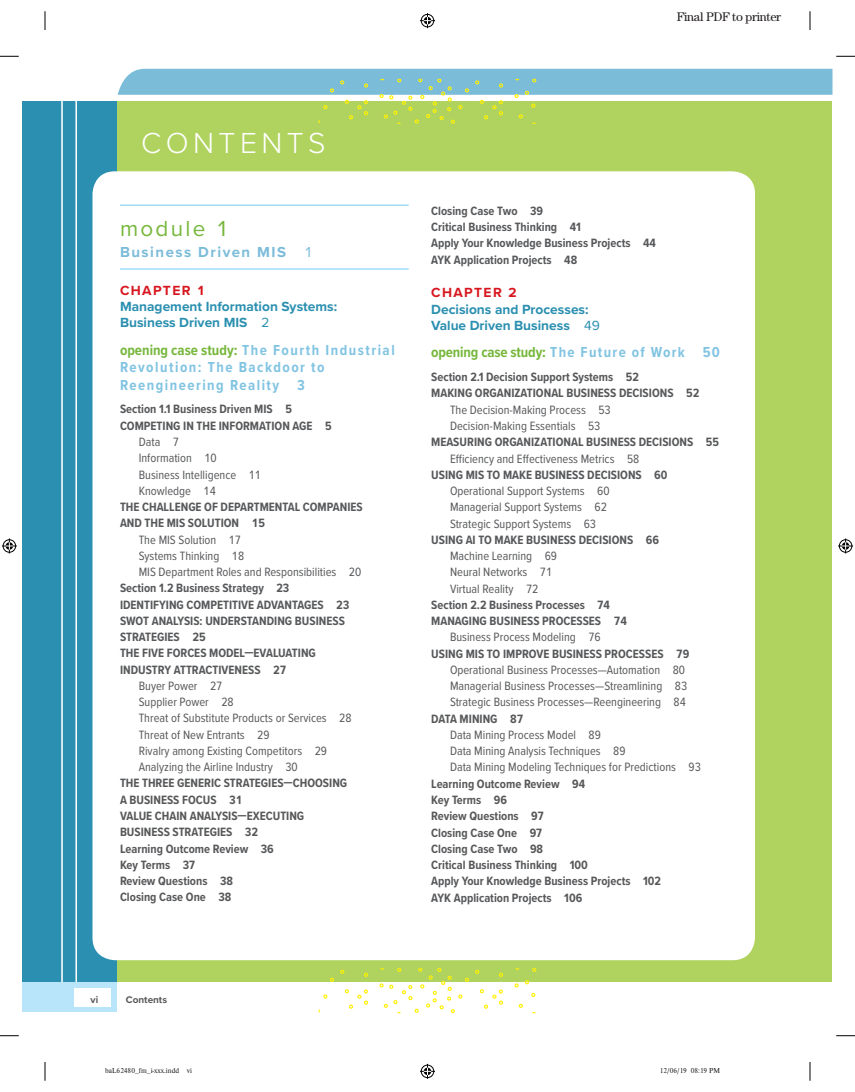
<style>
.page{position:relative;width:855px;height:1092px;background:#fff}
.page>*{position:absolute;margin:0;border:0;box-sizing:border-box;transform-origin:0 0}
.fto_tt{font:300 30px "Proxima Nova";letter-spacing:.15em;color:#fff}
.fto_tx_sn{font:22.5px "Proxima Nova";letter-spacing:.1em;color:#77b73c}
.fto_tx_opcs{font:700 15px/17.5px "Proxima Nova Cond";letter-spacing:.1em;color:#81c4e2}
.fto_tx_opcs-2{font:700 15px "Proxima Nova Cond";letter-spacing:-.01em;color:#77b73c}
.fto_tx_st{font:700 15px "Proxima Nova";letter-spacing:.1em;color:#7bbcd9}
.fto_tx_ct{font:700 13.75px/16.2px "Proxima Nova";color:#2a8fb0}
.fto_tx_cn{font:700 13.75px "Proxima Nova";letter-spacing:.1em;color:#d7171f}
.fto_tx_hb{font:12.5px "Proxima Nova Cond";color:#57585a}
.fto_tx_ha{font:700 12.5px/16.2px "Proxima Nova Cond";color:#57585a}
.fto_tx_cst{font:700 12.5px "Proxima Nova Cond";color:#57585a}
.t1{font:12.5px "SRA Serif 1.1";letter-spacing:-.025em;color:#231f20}
.t2{font:700 10px "Proxima Nova";color:#57585a}
.pg_info{font:7.5px "Nimbus Rom DOT";color:#231f20}
.pg_info-2{font:7.5px "Nimbus Rom DOT";letter-spacing:-.02em;color:#231f20}
.s1{font-weight:400}
.s2{color:#77b73c}
.s3{color:#81c4e2}
</style>
<div class="page">
<div style="left:22px;top:981px;width:96px;height:30px;background:#b9e5fa"></div>
<div style="left:75px;top:988px;width:36px;height:19px;background:#fff"></div>
<div style="left:22px;top:101px;width:99px;height:880px;background:#2a8fb0"></div>
<div style="left:118px;top:101px;width:714px;height:880px;background:#b0d360"></div>
<div style="left:92px;top:171px;width:663px;height:789px;background:#fff;border-radius:22px"></div>
<hr style="left:61px;top:95px;width:2px;height:887px;background:#fff">
<hr style="left:75px;top:95px;width:2px;height:886px;background:#fff">
<hr style="left:120px;top:204px;width:289px;height:2px;background:#8dd7f7">
<hr style="left:120px;top:268px;width:289px;height:1px;background:#8dd7f7">
<svg style="left:118px;top:69px;width:714px;height:55px"></svg>
<svg style="left:345px;top:989px;width:23px;height:19px"></svg>
<svg style="left:364px;top:972px;width:4px;height:4px"></svg>
<svg style="left:323px;top:994px;width:4px;height:4px"></svg>
<svg style="left:330px;top:977px;width:4px;height:4px"></svg>
<svg style="left:340px;top:969px;width:4px;height:4px"></svg>
<svg style="left:480px;top:989px;width:23px;height:19px"></svg>
<svg style="left:499px;top:972px;width:4px;height:4px"></svg>
<svg style="left:475px;top:969px;width:4px;height:4px"></svg>
<svg style="left:514px;top:983px;width:5px;height:4px"></svg>
<svg style="left:519px;top:1003px;width:4px;height:4px"></svg>
<svg style="left:525px;top:980px;width:4px;height:4px"></svg>
<svg style="left:531px;top:993px;width:4px;height:3px"></svg>
<svg style="left:379px;top:968px;width:90px;height:44px"></svg>
<svg style="left:0;top:55px;width:19px;height:2px"></svg>
<svg style="left:836px;top:55px;width:19px;height:2px"></svg>
<svg style="left:0;top:1035px;width:19px;height:1px"></svg>
<svg style="left:836px;top:1035px;width:19px;height:1px"></svg>
<svg style="left:44px;top:11px;width:2px;height:19px"></svg>
<svg style="left:44px;top:1062px;width:2px;height:18px"></svg>
<svg style="left:809px;top:11px;width:2px;height:19px"></svg>
<svg style="left:809px;top:1062px;width:2px;height:18px"></svg>
<svg style="left:420px;top:13px;width:15px;height:15px"></svg>
<svg style="left:420px;top:1063px;width:15px;height:15px"></svg>
<svg style="left:2px;top:538px;width:15px;height:15px"></svg>
<svg style="left:838px;top:538px;width:15px;height:15px"></svg>
<p class="t1" style="left:677px;top:9px;width:106px">Final PDF to printer</p>
<p class="fto_tt" style="left:141px;top:120px;width:186px">CONTENTS</p>
<p class="fto_tx_sn" style="left:120px;top:211px;width:111px">module 1</p>
<p class="fto_tx_st" style="left:120px;top:241px;width:195px">Business Driven MIS <span class="s1">1</span></p>
<p class="fto_tx_cn" style="left:120px;top:280px;width:87px">CHAPTER 1</p>
<p class="fto_tx_ct" style="left:120px;top:298px;width:219px">Management Information Systems:<br>Business Driven MIS <span class="s1">2</span></p>
<p class="fto_tx_opcs" style="left:120px;top:340px;width:276px"><span class="s2">opening case study:</span> The Fourth Industrial<br>Revolution: The Backdoor to<br>Reengineering Reality 3</p>
<p class="fto_tx_cst" style="left:120px;top:400px;width:173px">Section 1.1 Business Driven MIS 5</p>
<p class="fto_tx_ha" style="left:120px;top:417px;width:213px">COMPETING IN THE INFORMATION AGE 5</p>
<p class="fto_tx_hb" style="left:139px;top:432px;width:42px">Data 7</p>
<p class="fto_tx_hb" style="left:139px;top:449px;width:80px">Information 10</p>
<p class="fto_tx_hb" style="left:139px;top:465px;width:124px">Business Intelligence 11</p>
<p class="fto_tx_hb" style="left:139px;top:481px;width:79px">Knowledge 14</p>
<p class="fto_tx_ha" style="left:120px;top:498px;width:244px">THE CHALLENGE OF DEPARTMENTAL COMPANIES<br>AND THE MIS SOLUTION 15</p>
<p class="fto_tx_hb" style="left:139px;top:530px;width:104px">The MIS Solution 17</p>
<p class="fto_tx_hb" style="left:139px;top:546px;width:107px">Systems Thinking 18</p>
<p class="fto_tx_hb" style="left:139px;top:562px;width:224px">MIS Department Roles and Responsibilities 20</p>
<p class="fto_tx_cst" style="left:120px;top:579px;width:171px">Section 1.2 Business Strategy 23</p>
<p class="fto_tx_ha" style="left:120px;top:596px;width:231px">IDENTIFYING COMPETITIVE ADVANTAGES 23</p>
<p class="fto_tx_ha" style="left:120px;top:612px;width:226px">SWOT ANALYSIS: UNDERSTANDING BUSINESS<br>STRATEGIES 25</p>
<p class="fto_tx_ha" style="left:120px;top:644px;width:197px">THE FIVE FORCES MODEL—EVALUATING<br>INDUSTRY ATTRACTIVENESS 27</p>
<p class="fto_tx_hb" style="left:139px;top:676px;width:85px">Buyer Power 27</p>
<p class="fto_tx_hb" style="left:139px;top:692px;width:97px">Supplier Power 28</p>
<p class="fto_tx_hb" style="left:139px;top:709px;width:214px">Threat of Substitute Products or Services 28</p>
<p class="fto_tx_hb" style="left:139px;top:725px;width:132px">Threat of New Entrants 29</p>
<p class="fto_tx_hb" style="left:139px;top:741px;width:190px">Rivalry among Existing Competitors 29</p>
<p class="fto_tx_hb" style="left:139px;top:757px;width:161px">Analyzing the Airline Industry 30</p>
<p class="fto_tx_ha" style="left:120px;top:774px;width:229px">THE THREE GENERIC STRATEGIES—CHOOSING<br>A BUSINESS FOCUS 31</p>
<p class="fto_tx_ha" style="left:120px;top:807px;width:186px">VALUE CHAIN ANALYSIS—EXECUTING<br>BUSINESS STRATEGIES 32</p>
<p class="fto_tx_cst" style="left:120px;top:839px;width:155px">Learning Outcome Review 36</p>
<p class="fto_tx_cst" style="left:120px;top:855px;width:76px">Key Terms 37</p>
<p class="fto_tx_cst" style="left:120px;top:871px;width:114px">Review Questions 38</p>
<p class="fto_tx_cst" style="left:120px;top:887px;width:113px">Closing Case One 38</p>
<p class="t2" style="left:91px;top:991px;width:9px">vi</p>
<p class="t2" style="left:126px;top:991px;width:43px">Contents</p>
<p class="fto_tx_cst" style="left:431px;top:201px;width:113px">Closing Case Two 39</p>
<p class="fto_tx_cst" style="left:431px;top:218px;width:151px">Critical Business Thinking 41</p>
<p class="fto_tx_cst" style="left:431px;top:234px;width:226px">Apply Your Knowledge Business Projects 44</p>
<p class="fto_tx_cst" style="left:431px;top:250px;width:147px">AYK Application Projects 48</p>
<p class="fto_tx_cn" style="left:431px;top:282px;width:87px">CHAPTER 2</p>
<p class="fto_tx_ct" style="left:431px;top:300px;width:170px">Decisions and Processes:<br>Value Driven Business <span class="s1">49</span></p>
<p class="fto_tx_opcs-2" style="left:431px;top:341px;width:290px">opening case study: <span class="s3">The Future of Work 50</span></p>
<p class="fto_tx_cst" style="left:431px;top:368px;width:209px">Section 2.1 Decision Support Systems 52</p>
<p class="fto_tx_ha" style="left:431px;top:385px;width:270px">MAKING ORGANIZATIONAL BUSINESS DECISIONS 52</p>
<p class="fto_tx_hb" style="left:450px;top:400px;width:162px">The Decision-Making Process 53</p>
<p class="fto_tx_hb" style="left:450px;top:416px;width:152px">Decision-Making Essentials 53</p>
<p class="fto_tx_ha" style="left:431px;top:433px;width:289px">MEASURING ORGANIZATIONAL BUSINESS DECISIONS 55</p>
<p class="fto_tx_hb" style="left:450px;top:449px;width:191px">Efficiency and Effectiveness Metrics 58</p>
<p class="fto_tx_ha" style="left:431px;top:466px;width:238px">USING MIS TO MAKE BUSINESS DECISIONS 60</p>
<p class="fto_tx_hb" style="left:450px;top:481px;width:161px">Operational Support Systems 60</p>
<p class="fto_tx_hb" style="left:450px;top:498px;width:158px">Managerial Support Systems 62</p>
<p class="fto_tx_hb" style="left:450px;top:514px;width:148px">Strategic Support Systems 63</p>
<p class="fto_tx_ha" style="left:431px;top:531px;width:229px">USING AI TO MAKE BUSINESS DECISIONS 66</p>
<p class="fto_tx_hb" style="left:450px;top:546px;width:109px">Machine Learning 69</p>
<p class="fto_tx_hb" style="left:450px;top:563px;width:104px">Neural Networks 71</p>
<p class="fto_tx_hb" style="left:450px;top:579px;width:90px">Virtual Reality 72</p>
<p class="fto_tx_cst" style="left:431px;top:595px;width:180px">Section 2.2 Business Processes 74</p>
<p class="fto_tx_ha" style="left:431px;top:612px;width:197px">MANAGING BUSINESS PROCESSES 74</p>
<p class="fto_tx_hb" style="left:450px;top:628px;width:152px">Business Process Modeling 76</p>
<p class="fto_tx_ha" style="left:431px;top:645px;width:260px">USING MIS TO IMPROVE BUSINESS PROCESSES 79</p>
<p class="fto_tx_hb" style="left:450px;top:660px;width:237px">Operational Business Processes—Automation 80</p>
<p class="fto_tx_hb" style="left:450px;top:676px;width:239px">Managerial Business Processes—Streamlining 83</p>
<p class="fto_tx_hb" style="left:450px;top:693px;width:237px">Strategic Business Processes—Reengineering 84</p>
<p class="fto_tx_ha" style="left:431px;top:710px;width:94px">DATA MINING 87</p>
<p class="fto_tx_hb" style="left:450px;top:725px;width:152px">Data Mining Process Model 89</p>
<p class="fto_tx_hb" style="left:450px;top:741px;width:177px">Data Mining Analysis Techniques 89</p>
<p class="fto_tx_hb" style="left:450px;top:758px;width:252px">Data Mining Modeling Techniques for Predictions 93</p>
<p class="fto_tx_cst" style="left:431px;top:774px;width:155px">Learning Outcome Review 94</p>
<p class="fto_tx_cst" style="left:431px;top:790px;width:77px">Key Terms 96</p>
<p class="fto_tx_cst" style="left:431px;top:806px;width:114px">Review Questions 97</p>
<p class="fto_tx_cst" style="left:431px;top:823px;width:112px">Closing Case One 97</p>
<p class="fto_tx_cst" style="left:431px;top:839px;width:113px">Closing Case Two 98</p>
<p class="fto_tx_cst" style="left:431px;top:855px;width:158px">Critical Business Thinking 100</p>
<p class="fto_tx_cst" style="left:431px;top:871px;width:231px">Apply Your Knowledge Business Projects 102</p>
<p class="fto_tx_cst" style="left:431px;top:888px;width:153px">AYK Application Projects 106</p>
<p class="pg_info" style="left:105px;top:1066px;width:89px">baL62480_fm_i-xxx.indd vi</p>
<p class="pg_info-2" style="left:660px;top:1066px;width:62px">12/06/19 08:19 PM</p>
</div>
